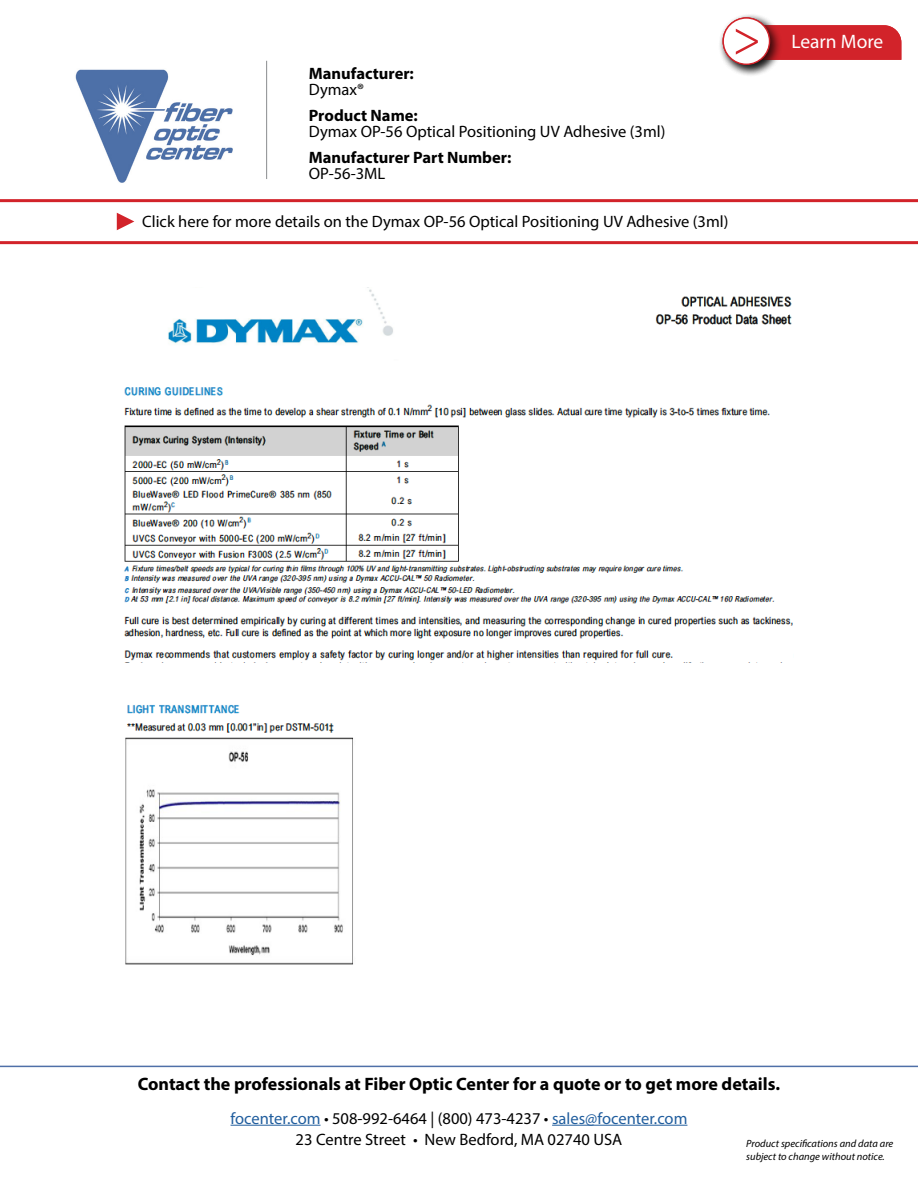
<style>
.page{position:relative;width:918px;height:1188px;background:#fff}
.page>*{position:absolute;margin:0;border:0;box-sizing:border-box;transform-origin:0 0}
.t1{font:51px "Minion Pro";color:#d2232a}
.t2{font:19.5px "Myriad Pro";color:#fff}
.t3{font:700 18px "Myriad Pro";color:#000}
.t4{font:16.5px/16.5px "Myriad Pro";color:#000}
.t5{font:16.5px "Myriad Pro";color:#215e9e}
.t6{font:700 16.5px/16.5px "Myriad Pro";color:#000}
.t7{font:italic 10.5px "Myriad Pro";color:#000}
.s1{font-weight:400}
.s2{font-weight:700}
.s3{color:#000}
</style>
<div class="page">
<hr style="left:231px;top:1125px;width:90px;height:1px;background:#215e9e">
<hr style="left:552px;top:1125px;width:135px;height:1px;background:#215e9e">
<hr style="left:0;top:1066px;width:918px;height:1px;background:#4f70a8">
<img style="left:124px;top:289px;width:669px;height:676px">
<img style="left:75px;top:69px;width:158px;height:114px">
<hr style="left:266px;top:61px;width:1px;height:118px;background:#8a8c8e">
<hr style="left:0;top:241px;width:918px;height:3px;background:#d2232a">
<svg style="left:117px;top:213px;width:17px;height:17px"></svg>
<div style="left:783px;top:25px;width:118px;height:35px;background:#d2232a"></div>
<div style="left:718px;top:13px;width:65px;height:64px;background:#000;opacity:.75"></div>
<div style="left:723px;top:18px;width:47px;height:46px;background:#fff;border-radius:50%"></div>
<div style="left:723px;top:17px;width:47px;height:48px;border:1px solid #d2232a;border-radius:50%"></div>
<hr style="left:0;top:199px;width:918px;height:3px;background:#d2232a">
<div style="left:674px;top:647px;width:119px;height:15px;background:#fff"></div>
<div style="left:123px;top:663px;width:675px;height:25px;background:#fff"></div>
<p class="t6" style="left:309px;top:64px;width:107px">Manufacturer:<br><span class="s1">Dymax®</span></p>
<p class="t4" style="left:309px;top:107px;width:358px"><span class="s2">Product Name:<br></span>Dymax OP-56 Optical Positioning UV Adhesive (3ml)</p>
<p class="t6" style="left:309px;top:148px;width:204px">Manufacturer Part Number:</p>
<p class="t4" style="left:309px;top:165px;width:78px">OP-56-3ML</p>
<p class="t4" style="left:142px;top:213px;width:588px">Click here for more details on the Dymax OP-56 Optical Positioning UV Adhesive (3ml)</p>
<p class="t1" style="left:733px;top:4px;width:30px">&gt;</p>
<p class="t2" style="left:791px;top:30px;width:93px">Learn More</p>
<p class="t3" style="left:138px;top:1072px;width:644px">Contact the professionals at Fiber Optic Center for a quote or to get more details.</p>
<p class="t5" style="left:231px;top:1108px;width:458px">focenter.com <span class="s3">• 508-992-6464 | (800) 473-4237 •</span> sales@focenter.com</p>
<p class="t4" style="left:296px;top:1131px;width:328px">23 Centre Street • New Bedford, MA 02740 USA</p>
<p class="t7" style="left:746px;top:1137px;width:149px">Product specifications and data are</p>
<p class="t7" style="left:746px;top:1150px;width:140px">subject to change without notice.</p>
</div>
